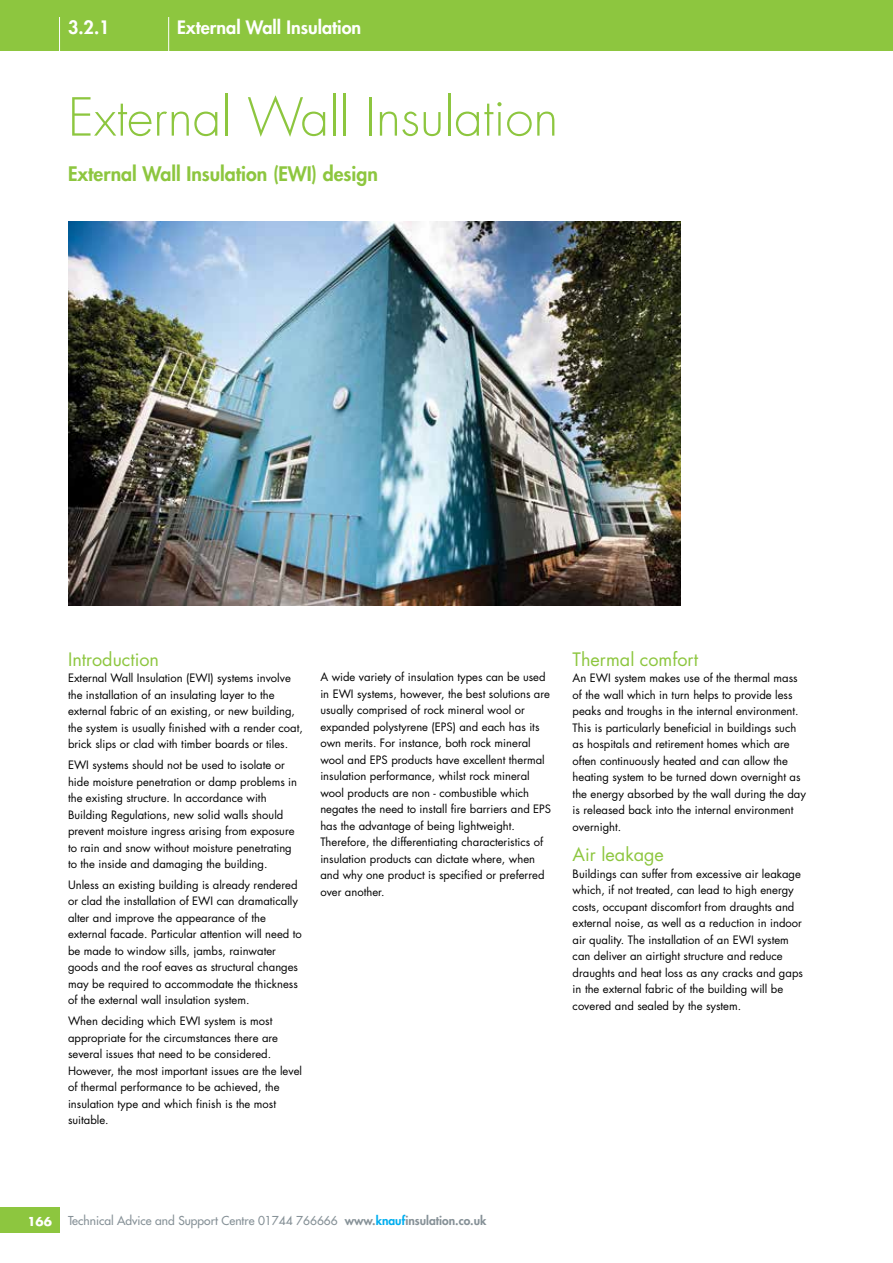
<style>
.page{position:relative;width:893px;height:1263px;background:#fff}
.page>*{position:absolute;margin:0;border:0;box-sizing:border-box;transform-origin:0 0}
.t1{font:300 51px "Futura Std";color:#8dc63f}
.t2{font:800 19.5px "Futura Std";color:#8dc63f}
.t3{font:18px "Futura Std";color:#8dc63f}
.t4{font:800 18px "Futura Std";color:#fff}
.t5{font:500 12px "Futura Std";color:#869197}
.t6{font:700 12px "Futura Std";color:#fff}
.t7{font:11.25px/16.5px "Futura Std";color:#000}
.s1{font-weight:800}
.s2{font-weight:800;color:#00aeef}
</style>
<div class="page">
<div style="left:0;top:1208px;width:60px;height:25px;background:#8dc63f"></div>
<div style="left:0;top:0;width:893px;height:51px;background:#8dc63f"></div>
<hr style="left:168px;top:17px;width:1px;height:34px;background:#fff">
<hr style="left:59px;top:17px;width:1px;height:34px;background:#fff">
<img style="left:68px;top:221px;width:613px;height:385px">
<h3 class="t4" style="left:68px;top:16px;width:43px">3.2.1</h3>
<h3 class="t4" style="left:177px;top:16px;width:186px">External Wall Insulation</h3>
<h1 class="t1" style="left:68px;top:86px;width:492px">External Wall Insulation</h1>
<h2 class="t2" style="left:68px;top:161px;width:311px">External Wall Insulation (EWI) design</h2>
<h3 class="t3" style="left:68px;top:648px;width:93px">Introduction</h3>
<p class="t7" style="left:68px;top:670px;width:236px">External Wall Insulation (EWI) systems involve the installation of an insulating layer to the external fabric of an existing, or new building, the system is usually finished with a render coat, brick slips or clad with timber boards or tiles.</p>
<p class="t7" style="left:68px;top:757px;width:231px">EWI systems should not be used to isolate or hide moisture penetration or damp problems in the existing structure. In accordance with Building Regulations, new solid walls should prevent moisture ingress arising from exposure to rain and snow without moisture penetrating to the inside and damaging the building.</p>
<p class="t7" style="left:68px;top:877px;width:235px">Unless an existing building is already rendered or clad the installation of EWI can dramatically alter and improve the appearance of the external facade. Particular attention will need to be made to window sills, jambs, rainwater goods and the roof eaves as structural changes may be required to accommodate the thickness of the external wall insulation system.</p>
<p class="t7" style="left:68px;top:1013px;width:236px">When deciding which EWI system is most appropriate for the circumstances there are several issues that need to be considered.<br>However, the most important issues are the level of thermal performance to be achieved, the insulation type and which finish is the most suitable.</p>
<p class="t7" style="left:320px;top:669px;width:232px">A wide variety of insulation types can be used in EWI systems, however, the best solutions are usually comprised of rock mineral wool or expanded polystyrene (EPS) and each has its own merits. For instance, both rock mineral wool and EPS products have excellent thermal insulation performance, whilst rock mineral wool products are non - combustible which negates the need to install fire barriers and EPS has the advantage of being lightweight.<br>Therefore, the differentiating characteristics of insulation products can dictate where, when and why one product is specified or preferred over another.</p>
<h3 class="t3" style="left:573px;top:648px;width:127px">Thermal comfort</h3>
<p class="t7" style="left:573px;top:670px;width:235px">An EWI system makes use of the thermal mass of the wall which in turn helps to provide less peaks and troughs in the internal environment.<br>This is particularly beneficial in buildings such as hospitals and retirement homes which are often continuously heated and can allow the heating system to be turned down overnight as the energy absorbed by the wall during the day is released back into the internal environment overnight.</p>
<h3 class="t3" style="left:573px;top:843px;width:93px">Air leakage</h3>
<p class="t7" style="left:573px;top:865px;width:232px">Buildings can suffer from excessive air leakage which, if not treated, can lead to high energy costs, occupant discomfort from draughts and external noise, as well as a reduction in indoor air quality. The installation of an EWI system can deliver an airtight structure and reduce draughts and heat loss as any cracks and gaps in the external fabric of the building will be covered and sealed by the system.</p>
<p class="t6" style="left:27px;top:1213px;width:26px">166</p>
<p class="t5" style="left:68px;top:1213px;width:420px">Technical Advice and Support Centre 01744 766666 <span class="s1">www.</span><span class="s2">knauf</span><span class="s1">insulation.co.uk</span></p>
</div>
